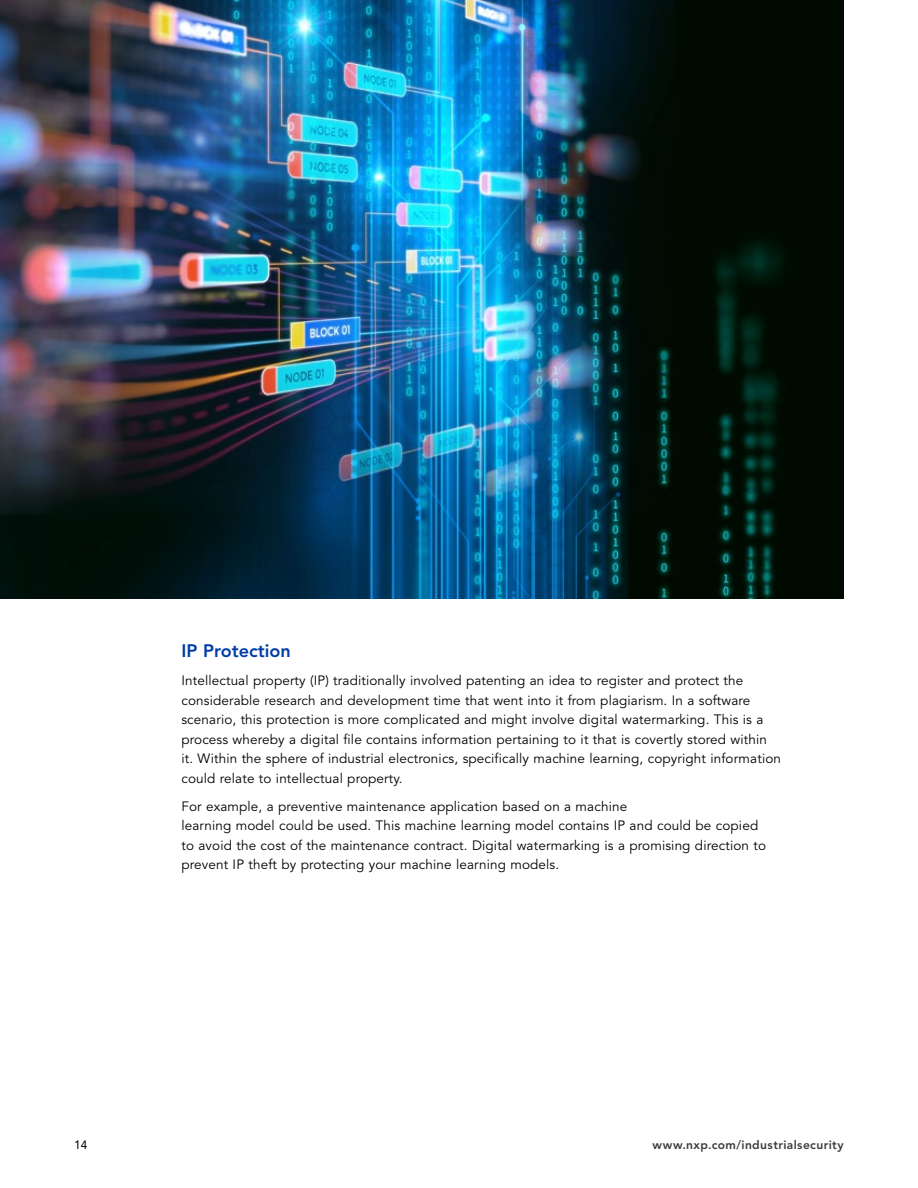
<style>
.page{position:relative;width:918px;height:1188px;background:#fff}
.page>*{position:absolute;margin:0;border:0;box-sizing:border-box;transform-origin:0 0}
.t1{font:800 18px "Avenir LT Std";color:#003da6}
.t2{font:13.5px/19.5px "Avenir LT Std";letter-spacing:.01em;color:#000}
.t3{font:800 12px "Avenir LT Std";letter-spacing:.035em;color:#3d3c3d}
.t4{font:12px "Avenir LT Std";color:#000}
</style>
<div class="page">
<img style="left:0;top:0;width:844px;height:599px">
<h1 class="t1" style="left:181px;top:640px;width:111px">IP Protection</h1>
<p class="t2" style="left:181px;top:671px;width:601px">Intellectual property (IP) traditionally involved patenting an idea to register and protect the considerable research and development time that went into it from plagiarism. In a software scenario, this protection is more complicated and might involve digital watermarking. This is a process whereby a digital file contains information pertaining to it that is covertly stored within it. Within the sphere of industrial electronics, specifically machine learning, copyright information could relate to intellectual property.</p>
<p class="t2" style="left:181px;top:797px;width:586px">For example, a preventive maintenance application based on a machine<br>learning model could be used. This machine learning model contains IP and could be copied to avoid the cost of the maintenance contract. Digital watermarking is a promising direction to prevent IP theft by protecting your machine learning models.</p>
<p class="t4" style="left:74px;top:1137px;width:15px">14</p>
<p class="t3" style="left:652px;top:1137px;width:193px">www.nxp.com/industrialsecurity</p>
</div>
